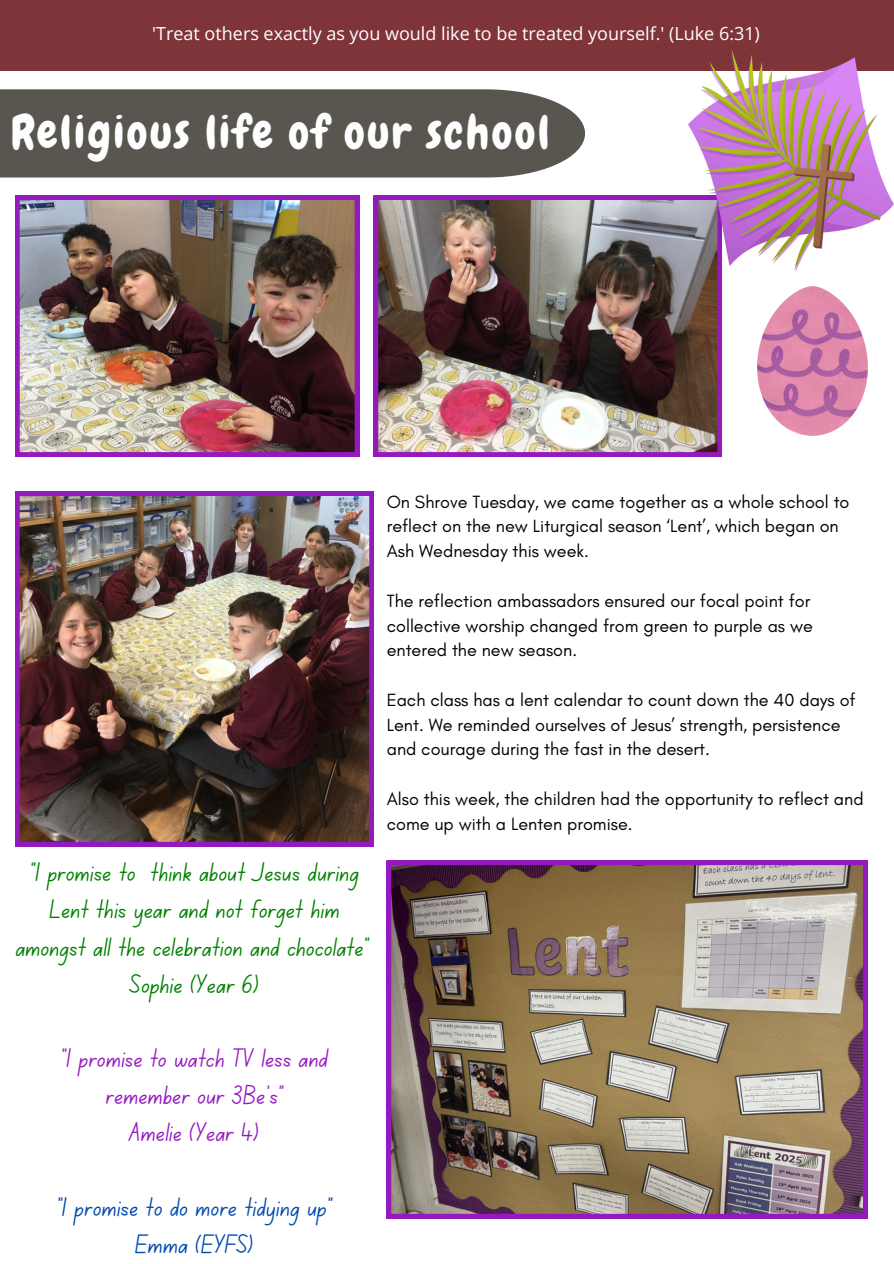
<style>
.page{position:relative;width:894px;height:1264px;background:#fff}
.page>*{position:absolute;margin:0;border:0;box-sizing:border-box;transform-origin:0 0}
.t1{font:46.2px "Chewy";letter-spacing:.05em;color:#fefefe}
.t2{font:27px/37.2px "Canva School Font";color:#008000;text-align:center}
.t3{font:27px/37.2px "Canva School Font";color:#951abe;text-align:center}
.t4{font:27px/37.2px "Canva School Font";color:#004aad;text-align:center}
.t5{font:18px/24.8px "Glacial Indifference";color:#000}
.t6{font:18px "Open Sans";color:#fff}
</style>
<div class="page">
<div style="left:0;top:0;width:893px;height:71px;background:#7f343a"></div>
<div style="left:0;top:89px;width:585px;height:88px;background:#58564f"></div>
<img style="left:386px;top:860px;width:481px;height:358px">
<img style="left:15px;top:195px;width:344px;height:261px">
<img style="left:15px;top:491px;width:358px;height:355px">
<img style="left:373px;top:195px;width:348px;height:261px">
<img style="left:688px;top:49px;width:205px;height:223px">
<img style="left:757px;top:287px;width:109px;height:148px">
<p class="t6" style="left:152px;top:20px;width:609px">'Treat others exactly as you would like to be treated yourself.' (Luke 6:31)</p>
<p class="t1" style="left:11px;top:103px;width:540px">Religious life of our school</p>
<p class="t2" style="left:15px;top:857px;width:353px">“I promise to think about Jesus during<br>Lent this year and not forget him amongst all the celebration and chocolate”<br>Sophie (Year 6)</p>
<p class="t5" style="left:386px;top:489px;width:464px">On Shrove Tuesday, we came together as a whole school to reflect on the new Liturgical season ‘Lent’, which began on<br>Ash Wednesday this week.</p>
<p class="t5" style="left:386px;top:588px;width:427px">The reflection ambassadors ensured our focal point for collective worship changed from green to purple as we entered the new season.</p>
<p class="t5" style="left:386px;top:687px;width:470px">Each class has a lent calendar to count down the 40 days of<br>Lent. We reminded ourselves of Jesus’ strength, persistence and courage during the fast in the desert.</p>
<h2 class="t5" style="left:386px;top:786px;width:478px">Also this week, the children had the opportunity to reflect and come up with a Lenten promise.</h2>
<h1 class="t3" style="left:61px;top:1042px;width:268px">“I promise to watch TV less and remember our 3Be’s”<br>Amelie (Year 4)</h1>
<p class="t4" style="left:57px;top:1191px;width:275px">“I promise to do more tidying up”<br>Emma (EYFS)</p>
</div>
